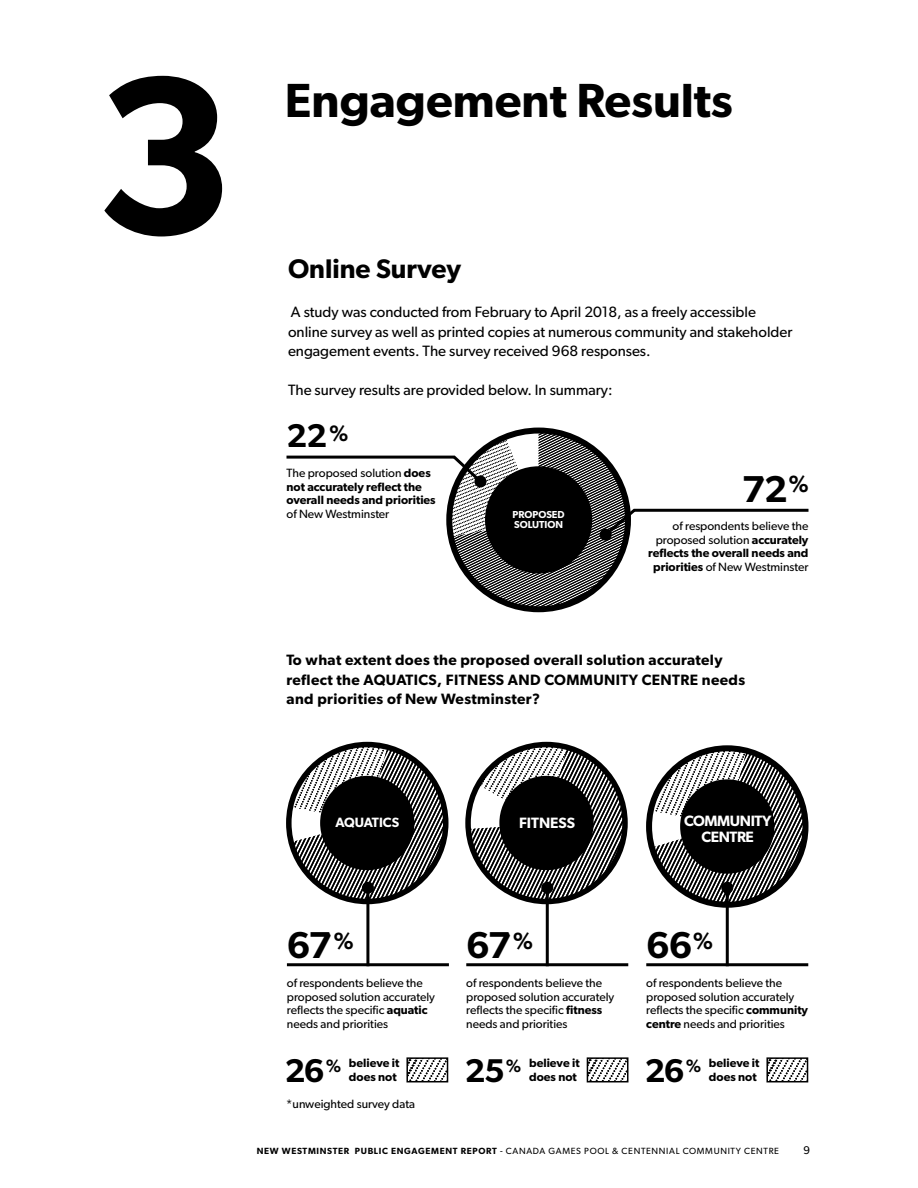
<style>
.page{position:relative;width:918px;height:1188px;background:#fff}
.page>*{position:absolute;margin:0;border:0;box-sizing:border-box;transform-origin:0 0}
.t1{font:600 226.05px "Gibson";color:#000}
.t2{font:600 48px "Gibson";color:#000}
.t3{font:600 37.5px "Gibson";letter-spacing:-.04em;color:#000}
.t4{font:600 33px "Gibson";letter-spacing:-.05em;color:#000}
.t5{font:600 27px "Gibson";color:#000}
.t6{font:600 23.7px "Gibson";color:#000}
.t7{font:600 22.5px "Gibson";color:#000}
.t8{font:600 18px "Gibson";color:#000}
.t9{font:15px/19.5px "Gibson";color:#000}
.t10{font:600 15px/19.5px "Gibson";letter-spacing:.025em;color:#000}
.t11{font:600 15px/15.6px "Gibson";letter-spacing:-.03em;color:#fff;text-align:center}
.t12{font:600 15px "Gibson";color:#fff}
.t13{font:600 13.5px "Gibson";color:#fff}
.t14{font:12px/13.5px "Gibson";color:#000}
.t15{font:600 12px/13.5px "Gibson";color:#000}
.t16{font:11.25px "Gibson";color:#000}
.t17{font:600 10.2px/9.6px "Gibson";color:#fff}
.t18{font:9px "Gibson";letter-spacing:.075em;color:#000}
.s1{font-weight:400}
.s2{font-weight:600}
</style>
<div class="page">
<svg style="left:286px;top:427px;width:523px;height:186px"></svg>
<div style="left:474px;top:476px;width:12px;height:12px;background:#000;border-radius:50%"></div>
<svg style="left:465px;top:741px;width:344px;height:170px"></svg>
<div style="left:503px;top:779px;width:88px;height:88px;background:#000;border-radius:50%"></div>
<div style="left:684px;top:782px;width:88px;height:89px;background:#000;border-radius:50%"></div>
<hr style="left:646px;top:963px;width:162px;height:3px;background:#000">
<hr style="left:726px;top:888px;width:3px;height:78px;background:#000">
<div style="left:721px;top:882px;width:12px;height:12px;background:#000;border-radius:50%"></div>
<svg style="left:407px;top:1058px;width:42px;height:25px"></svg>
<div style="left:406px;top:1057px;width:42px;height:25px;border:2px solid #000"></div>
<svg style="left:286px;top:741px;width:163px;height:166px"></svg>
<div style="left:323px;top:779px;width:88px;height:88px;background:#000;border-radius:50%"></div>
<hr style="left:466px;top:963px;width:162px;height:3px;background:#000">
<hr style="left:546px;top:888px;width:3px;height:78px;background:#000">
<div style="left:541px;top:882px;width:12px;height:12px;background:#000;border-radius:50%"></div>
<hr style="left:287px;top:963px;width:162px;height:3px;background:#000">
<hr style="left:366px;top:888px;width:3px;height:78px;background:#000">
<div style="left:362px;top:882px;width:12px;height:12px;background:#000;border-radius:50%"></div>
<svg style="left:586px;top:1058px;width:43px;height:25px"></svg>
<div style="left:587px;top:1057px;width:41px;height:25px;border:2px solid #000"></div>
<svg style="left:766px;top:1058px;width:43px;height:25px"></svg>
<div style="left:766px;top:1057px;width:42px;height:25px;border:2px solid #000"></div>
<h1 class="t1" style="left:93px;top:21px;width:143px">3</h1>
<h2 class="t2" style="left:285px;top:72px;width:449px">Engagement Results</h2>
<h3 class="t5" style="left:288px;top:253px;width:175px">Online Survey</h3>
<p class="t9" style="left:288px;top:302px;width:506px">A study was conducted from February to April 2018, as a freely accessible online survey as well as printed copies at numerous community and stakeholder engagement events. The survey received 968 responses.</p>
<p class="t9" style="left:288px;top:380px;width:326px">The survey results are provided below. In summary:</p>
<h3 class="t4" style="left:286px;top:416px;width:42px">22</h3>
<h3 class="t7" style="left:329px;top:420px;width:21px">%</h3>
<p class="t15" style="left:286px;top:466px;width:151px"><span class="s1">The proposed solution</span> does not accurately reflect the overall needs and priorities</p>
<p class="t14" style="left:286px;top:506px;width:104px">of New Westminster</p>
<p class="t17" style="left:513px;top:510px;width:54px">PROPOSED<br>SOLUTION</p>
<h3 class="t3" style="left:742px;top:466px;width:47px">72</h3>
<h3 class="t6" style="left:789px;top:470px;width:22px">%</h3>
<p class="t14" style="left:648px;top:519px;width:162px;text-align:right">of respondents believe the proposed solution <span class="s2">accurately reflects the overall needs and priorities</span> of New Westminster</p>
<p class="t10" style="left:287px;top:650px;width:460px">To what extent does the proposed overall solution accurately reflect the AQUATICS, FITNESS AND COMMUNITY CENTRE needs and priorities of New Westminster?</p>
<p class="t13" style="left:335px;top:814px;width:65px">AQUATICS</p>
<p class="t12" style="left:519px;top:814px;width:58px">FITNESS</p>
<p class="t11" style="left:684px;top:813px;width:89px">COMMUNITY<br>CENTRE</p>
<h3 class="t3" style="left:287px;top:923px;width:69px">67<sup>%</sup></h3>
<h3 class="t3" style="left:466px;top:923px;width:69px">67<sup>%</sup></h3>
<h3 class="t3" style="left:646px;top:923px;width:69px">66<sup>%</sup></h3>
<p class="t14" style="left:287px;top:976px;width:150px">of respondents believe the proposed solution accurately reflects the specific <span class="s2">aquatic </span>needs and priorities</p>
<p class="t14" style="left:466px;top:976px;width:150px">of respondents believe the proposed solution accurately reflects the specific <span class="s2">fitness </span>needs and priorities</p>
<p class="t14" style="left:646px;top:976px;width:163px">of respondents believe the proposed solution accurately reflects the specific <span class="s2">community centre</span> needs and priorities</p>
<h3 class="t4" style="left:285px;top:1051px;width:41px">26</h3>
<h3 class="t8" style="left:326px;top:1055px;width:17px">%</h3>
<p class="t15" style="left:349px;top:1056px;width:52px">believe it</p>
<p class="t15" style="left:349px;top:1069px;width:49px">does not</p>
<h3 class="t8" style="left:506px;top:1055px;width:17px">%</h3>
<p class="t15" style="left:709px;top:1056px;width:52px">believe it</p>
<p class="t15" style="left:529px;top:1056px;width:52px">believe it</p>
<h3 class="t4" style="left:465px;top:1051px;width:41px">25</h3>
<h3 class="t4" style="left:645px;top:1051px;width:41px">26</h3>
<h3 class="t8" style="left:686px;top:1055px;width:17px">%</h3>
<p class="t15" style="left:529px;top:1069px;width:49px">does not</p>
<p class="t15" style="left:709px;top:1069px;width:49px">does not</p>
<p class="t14" style="left:286px;top:1097px;width:130px">*unweighted survey data</p>
<p class="t18" style="left:257px;top:1146px;width:524px"><span class="s2">NEW WESTMINSTER PUBLIC ENGAGEMENT REPORT</span> - CANADA GAMES POOL &amp; CENTENNIAL COMMUNITY CENTRE</p>
<p class="t16" style="left:803px;top:1144px;width:8px">9</p>
</div>
